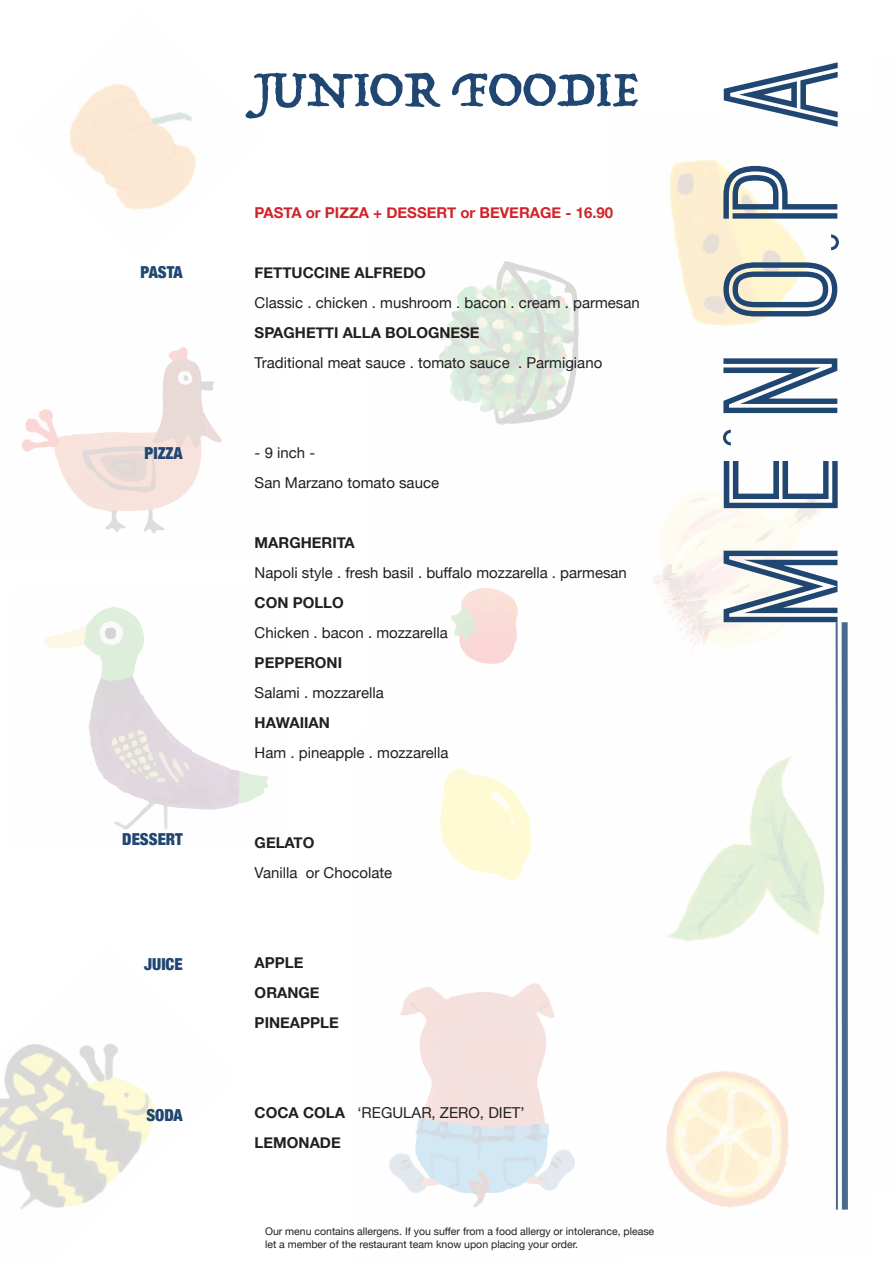
<style>
.page{position:relative;width:893px;height:1263px;background:#fff}
.page>*{position:absolute;margin:0;border:0;box-sizing:border-box;transform-origin:0 0}
.t1{font:57px "Trattatello";color:#204672}
.t2{font:900 condensed 16.5px "Helvetica Neue";color:#204672}
.t3{font:15px "Helvetica Neue";color:#231f20}
.t4{font:700 15px "Helvetica Neue";color:#231f20}
.t5{font:700 15px "Helvetica Neue";color:#d1232a}
.t6{font:10.5px/12.6px "Helvetica Neue";color:#231f20}
.s1{font-weight:700}
</style>
<div class="page">
<img style="left:389px;top:779px;width:186px;height:428px">
<img style="left:21px;top:347px;width:201px;height:187px">
<img style="left:0;top:1043px;width:155px;height:166px">
<img style="left:44px;top:607px;width:224px;height:223px">
<img style="left:653px;top:159px;width:195px;height:1051px">
<img style="left:69px;top:84px;width:127px;height:126px">
<img style="left:439px;top:261px;width:140px;height:518px">
<div style="left:842px;top:622px;width:6px;height:587px;background:#4c6a8e"></div>
<hr style="left:836px;top:622px;width:2px;height:588px;background:#204672">
<svg style="left:724px;top:551px;width:113px;height:71px"></svg>
<svg style="left:724px;top:461px;width:114px;height:47px"></svg>
<svg style="left:723px;top:358px;width:114px;height:55px"></svg>
<svg style="left:723px;top:262px;width:114px;height:54px"></svg>
<svg style="left:723px;top:166px;width:114px;height:53px"></svg>
<svg style="left:724px;top:62px;width:114px;height:65px"></svg>
<svg style="left:723px;top:430px;width:8px;height:15px"></svg>
<svg style="left:831px;top:234px;width:8px;height:16px"></svg>
<p class="t1" style="left:255px;top:53px;width:386px">JUNIOR FOODIE</p>
<p class="t5" style="left:255px;top:201px;width:360px">PASTA or PIZZA + DESSERT or BEVERAGE - 16.90</p>
<p class="t2" style="left:141px;top:259px;width:44px">PASTA</p>
<p class="t4" style="left:255px;top:261px;width:173px">FETTUCCINE ALFREDO</p>
<p class="t3" style="left:255px;top:292px;width:387px">Classic . chicken . mushroom . bacon . cream . parmesan</p>
<p class="t4" style="left:255px;top:321px;width:227px">SPAGHETTI ALLA BOLOGNESE</p>
<p class="t3" style="left:255px;top:352px;width:349px">Traditional meat sauce . tomato sauce . Parmigiano</p>
<p class="t2" style="left:145px;top:440px;width:40px">PIZZA</p>
<p class="t3" style="left:255px;top:442px;width:62px">- 9 inch -</p>
<p class="t3" style="left:255px;top:472px;width:186px">San Marzano tomato sauce</p>
<p class="t4" style="left:255px;top:531px;width:102px">MARGHERITA</p>
<p class="t3" style="left:255px;top:562px;width:374px">Napoli style . fresh basil . buffalo mozzarella . parmesan</p>
<p class="t4" style="left:255px;top:591px;width:91px">CON POLLO</p>
<p class="t3" style="left:255px;top:622px;width:195px">Chicken . bacon . mozzarella</p>
<p class="t4" style="left:255px;top:651px;width:89px">PEPPERONI</p>
<p class="t3" style="left:255px;top:682px;width:131px">Salami . mozzarella</p>
<p class="t4" style="left:255px;top:711px;width:77px">HAWAIIAN</p>
<p class="t3" style="left:255px;top:742px;width:195px">Ham . pineapple . mozzarella</p>
<p class="t2" style="left:122px;top:826px;width:62px">DESSERT</p>
<p class="t4" style="left:255px;top:831px;width:61px">GELATO</p>
<p class="t3" style="left:255px;top:862px;width:139px">Vanilla or Chocolate</p>
<p class="t2" style="left:144px;top:950px;width:40px">JUICE</p>
<p class="t4" style="left:255px;top:951px;width:50px">APPLE</p>
<p class="t4" style="left:255px;top:981px;width:66px">ORANGE</p>
<p class="t4" style="left:255px;top:1011px;width:86px">PINEAPPLE</p>
<p class="t2" style="left:146px;top:1102px;width:38px">SODA</p>
<p class="t3" style="left:255px;top:1102px;width:272px"><span class="s1">COCA COLA</span> ‘REGULAR, ZERO, DIET’</p>
<p class="t4" style="left:255px;top:1131px;width:88px">LEMONADE</p>
<p class="t6" style="left:265px;top:1226px;width:391px">Our menu contains allergens. If you suffer from a food allergy or intolerance, please let a member of the restaurant team know upon placing your order.</p>
</div>
